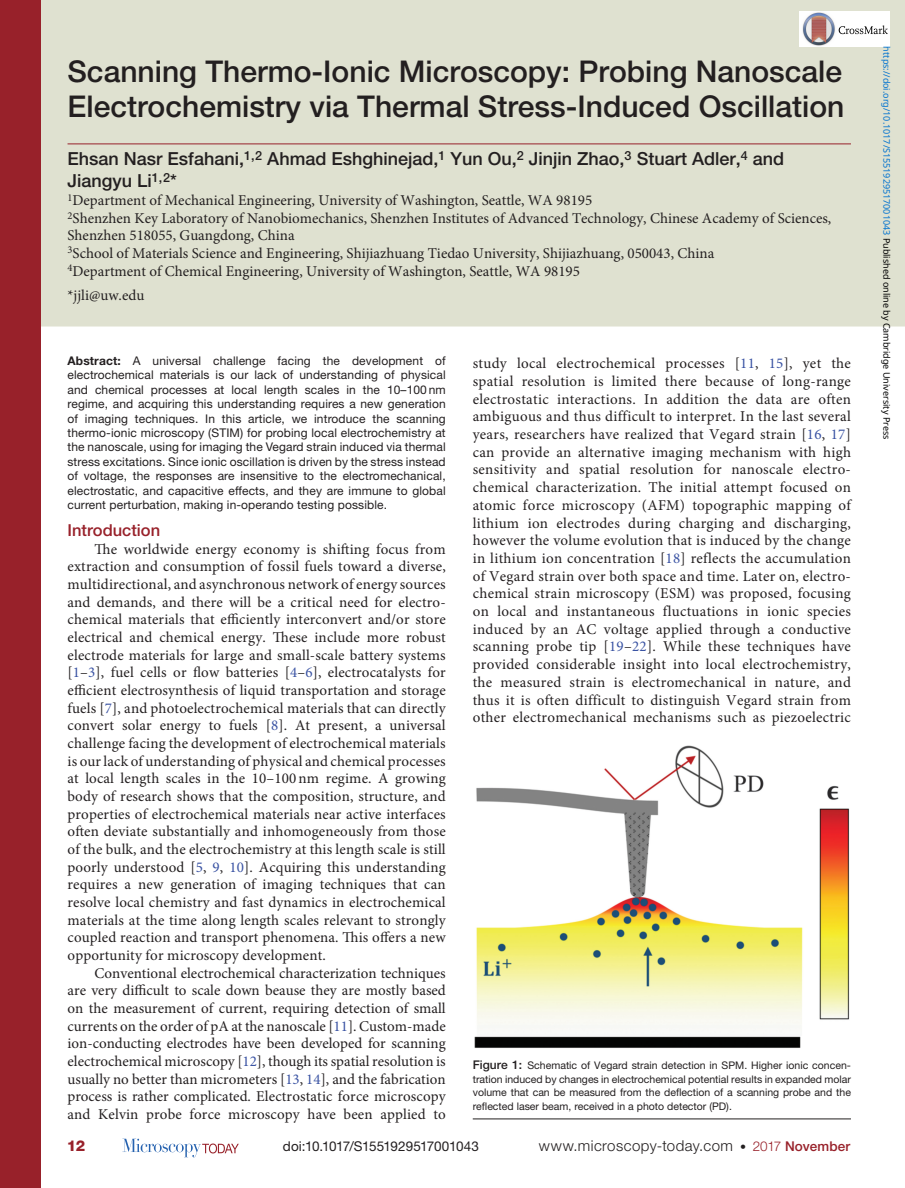
<style>
.page{position:relative;width:905px;height:1188px;background:#fff}
.page>*{position:absolute;margin:0;border:0;box-sizing:border-box;transform-origin:0 0}
.t1{font:500 30px/34.5px "Helvetica Neue LT Std";color:#231f20}
.t2{font:500 18px/21.8px "Helvetica Neue LT Std";color:#231f20}
.t3{font:500 16.5px "Helvetica Neue LT Std";color:#98212a}
.t4{font:15px/17.7px "Minion Pro";color:#231f20;text-align:justify}
.t5{font:300 15px "Helvetica Neue LT Std";letter-spacing:.03em;color:#231f20}
.t6{font:800 15px "Helvetica Neue LT Std";color:#98212a}
.t7{font:13.5px "Helvetica Neue LT Std";letter-spacing:-.02em;color:#231f20}
.t8{font:12px/14.4px "Helvetica Neue LT Std";letter-spacing:.01em;color:#231f20;text-align:justify}
.t9{font:10.5px/13.5px "Helvetica Neue LT Std";color:#231f20;text-align:justify}
.t10{font:9px "Noto Sans";color:#0172cf}
.s1{font-weight:700}
.s2{color:#3a53a3}
.s3{font-weight:500;font-size:12px}
.s4{font-size:12px}
.s5{font-size:13.5px;color:#98212a}
.s6{font-weight:500;font-size:13.5px;color:#98212a}
.s7{color:#000}
</style>
<div class="page">
<svg style="left:122px;top:1139px;width:117px;height:18px"></svg>
<div style="left:0;top:0;width:904px;height:174px;background:#dfe1d0"></div>
<hr style="left:68px;top:144px;width:782px;height:1px;background:#98212a">
<div style="left:0;top:166px;width:904px;height:60px;background:#dfe1d0"></div>
<div style="left:0;top:219px;width:904px;height:60px;background:#dfe1d0"></div>
<div style="left:0;top:267px;width:904px;height:60px;background:#dfe1d0"></div>
<div style="left:0;top:0;width:41px;height:1188px;background:#98212a"></div>
<img style="left:474px;top:746px;width:375px;height:302px">
<hr style="left:472px;top:1119px;width:378px;height:1px;background:#231f20">
<img style="left:799px;top:12px;width:91px;height:35px">
<h1 class="t1" style="left:68px;top:54px;width:778px">Scanning Thermo-Ionic Microscopy: Probing Nanoscale<br>Electrochemistry via Thermal Stress-Induced Oscillation</h1>
<p class="t2" style="left:68px;top:148px;width:718px">Ehsan Nasr Esfahani,<sup>1,2</sup> Ahmad Eshghinejad,<sup>1</sup> Yun Ou,<sup>2</sup> Jinjin Zhao,<sup>3</sup> Stuart Adler,<sup>4</sup> and<br>Jiangyu Li<sup>1,2</sup>*</p>
<p class="t4" style="left:68px;top:191px;width:765px"><sup>1</sup>Department of Mechanical Engineering, University of Washington, Seattle, WA 98195<br><sup>2</sup>Shenzhen Key Laboratory of Nanobiomechanics, Shenzhen Institutes of Advanced Technology, Chinese Academy of Sciences,</p>
<p class="t4" style="left:68px;top:226px;width:648px;text-align:left">Shenzhen 518055, Guangdong, China<br><sup>3</sup>School of Materials Science and Engineering, Shijiazhuang Tiedao University, Shijiazhuang, 050043, China<br><sup>4</sup>Department of Chemical Engineering, University of Washington, Seattle, WA 98195</p>
<p class="t4" style="left:68px;top:286px;width:78px">*jjli@uw.edu</p>
<p class="t8" style="left:68px;top:353px;width:380px"><span class="s1">Abstract:</span> A universal challenge facing the development of electrochemical materials is our lack of understanding of physical and chemical processes at local length scales in the 10–100 nm regime, and acquiring this understanding requires a new generation of imaging techniques. In this article, we introduce the scanning thermo-ionic microscopy (STIM) for probing local electrochemistry at the nanoscale, using for imaging the Vegard strain induced via thermal stress excitations. Since ionic oscillation is driven by the stress instead of voltage, the responses are insensitive to the electromechanical, electrostatic, and capacitive effects, and they are immune to global current perturbation, making in-operando testing possible.</p>
<p class="t3" style="left:68px;top:520px;width:94px">Introduction</p>
<p class="t4" style="left:68px;top:540px;width:380px;text-indent:27px">The worldwide energy economy is shifting focus from extraction and consumption of fossil fuels toward a diverse, multidirectional, and asynchronous network of energy sources and demands, and there will be a critical need for electro&shy;chemical materials that efficiently interconvert and/or store electrical and chemical energy. These include more robust electrode materials for large and small-scale battery systems [<span class="s2">1</span>–<span class="s2">3</span>], fuel cells or flow batteries [<span class="s2">4</span>–<span class="s2">6</span>], electrocatalysts for efficient electrosynthesis of liquid transportation and storage fuels [<span class="s2">7</span>], and photoelectrochemical materials that can directly convert solar energy to fuels [<span class="s2">8</span>]. At present, a universal challenge facing the development of electrochemical materials is our lack of understanding of physical and chemical processes at local length scales in the 10–100 nm regime. A growing body of research shows that the composition, structure, and properties of electrochemical materials near active interfaces often deviate substantially and inhomogeneously from those of the bulk, and the electrochemistry at this length scale is still poorly understood [<span class="s2">5</span>, <span class="s2">9</span>, <span class="s2">10</span>]. Acquiring this understanding requires a new generation of imaging techniques that can resolve local chemistry and fast dynamics in electrochemical materials at the time along length scales relevant to strongly coupled reaction and transport phenomena. This offers a new opportunity for microscopy development.</p>
<p class="t4" style="left:68px;top:964px;width:380px;text-indent:27px">Conventional electrochemical characterization techniques are very difficult to scale down beause they are mostly based on the measurement of current, requiring detection of small currents on the order of pA at the nanoscale [<span class="s2">11</span>]. Custom-made ion-conducting electrodes have been developed for scanning electrochemical microscopy [<span class="s2">12</span>], though its spatial resolution is usually no better than micrometers [<span class="s2">13</span>, <span class="s2">14</span>], and the fabrication process is rather complicated. Electrostatic force microscopy and Kelvin probe force microscopy have been applied to</p>
<p class="t4" style="left:473px;top:355px;width:380px">study local electrochemical processes [<span class="s2">11</span>, <span class="s2">15</span>], yet the spatial resolution is limited there because of long-range electrostatic interactions. In addition the data are often ambiguous and thus difficult to interpret. In the last several years, researchers have realized that Vegard strain [<span class="s2">16</span>, <span class="s2">17</span>] can provide an alternative imaging mechanism with high sensitivity and spatial resolution for nanoscale electro&shy;chemical characterization. The initial attempt focused on atomic force microscopy (AFM) topographic mapping of lithium ion electrodes during charging and discharging, however the volume evolution that is induced by the change in lithium ion concentration [<span class="s2">18</span>] reflects the accumulation of Vegard strain over both space and time. Later on, electro&shy;chemical strain microscopy (ESM) was proposed, focusing on local and instantaneous fluctuations in ionic species induced by an AC voltage applied through a conductive scanning probe tip [<span class="s2">19</span>–<span class="s2">22</span>]. While these techniques have provided considerable insight into local electrochemistry, the measured strain is electromechanical in nature, and thus it is often difficult to distinguish Vegard strain from other electromechanical mechanisms such as piezoelectric</p>
<p class="t9" style="left:472px;top:1058px;width:380px"><span class="s3">Figure 1:</span> Schematic of Vegard strain detection in SPM. Higher ionic concen&shy;tration induced by changes in electrochemical potential results in expanded molar volume that can be measured from the deflection of a scanning probe and the reflected laser beam, received in a photo detector (PD).</p>
<p class="t6" style="left:67px;top:1137px;width:20px">12</p>
<p class="t7" style="left:283px;top:1138px;width:198px">doi:10.1017/S1551929517001043</p>
<p class="t5" style="left:538px;top:1136px;width:313px">www.microscopy-today.com <span class="s4">•</span> <span class="s5">2017</span> <span class="s6">November</span></p>
<p class="t10" style="left:893px;top:46px;width:394px;rotate:90deg">https://doi.org/10.1017/S1551929517001043 <span class="s7">Published online by Cambridge University Press</span></p>
</div>
